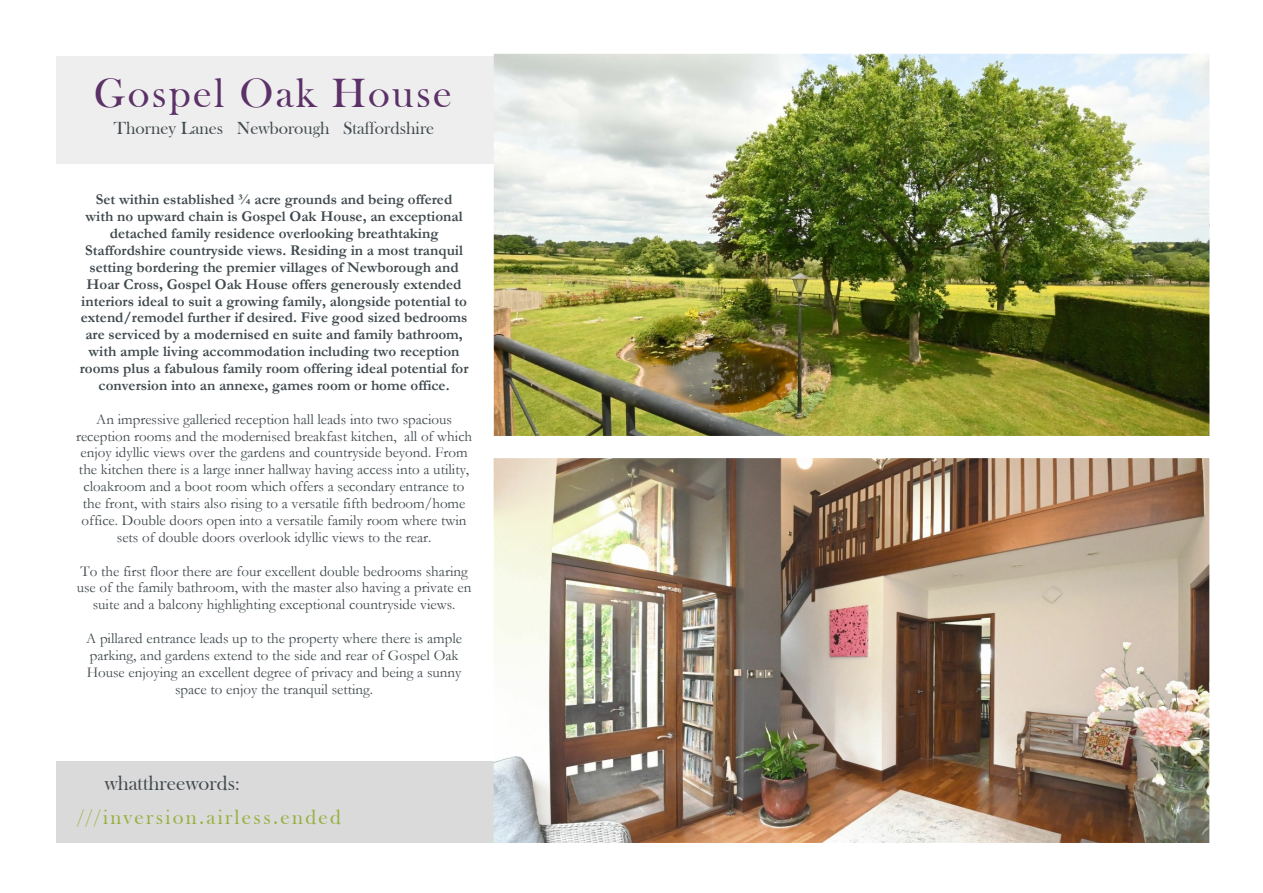
<style>
.page{position:relative;width:1263px;height:893px;background:#fff}
.page>*{position:absolute;margin:0;border:0;box-sizing:border-box;transform-origin:0 0}
.t1{font:42px "Bask Old Face";letter-spacing:.055em;color:#5b3167}
.t2{font:21px/34.3px "Bask Old Face";letter-spacing:.105em;color:#95b03c}
.t3{font:18px "Bask Old Face";color:#40494d}
.t4{font:15px/17px "Garamond";color:#40494d;text-align:center}
.t5{font:700 15px/17px "Garamond";color:#40494d;text-align:center}
.s1{color:#40494d}
.s2{font-family:"Garamond";color:#40494d}
</style>
<div class="page">
<div style="left:57px;top:762px;width:472px;height:81px;background:#dadada"></div>
<div style="left:56px;top:56px;width:472px;height:107px;background:#eee"></div>
<img style="left:494px;top:458px;width:715px;height:385px">
<img style="left:494px;top:54px;width:715px;height:382px">
<h1 class="t1" style="left:94px;top:78px;width:360px">Gospel Oak House</h1>
<p class="t3" style="left:114px;top:121px;width:322px">Thorney Lanes Newborough Staffordshire</p>
<p class="t5" style="left:80px;top:193px;width:390px">Set within established ¾ acre grounds and being offered<br>with no upward chain is Gospel Oak House, an exceptional detached family residence overlooking breathtaking Staffordshire countryside views. Residing in a most tranquil setting bordering the premier villages of Newborough and Hoar Cross, Gospel Oak House offers generously extended interiors ideal to suit a growing family, alongside potential to extend/remodel further if desired. Five good sized bedrooms are serviced by a modernised en suite and family bathroom, with ample living accommodation including two reception rooms plus a fabulous family room offering ideal potential for conversion into an annexe, games room or home office.</p>
<p class="t4" style="left:76px;top:412px;width:398px">An impressive galleried reception hall leads into two spacious reception rooms and the modernised breakfast kitchen, all of which enjoy idyllic views over the gardens and countryside beyond. From the kitchen there is a large inner hallway having access into a utility, cloakroom and a boot room which offers a secondary entrance to the front, with stairs also rising to a versatile fifth bedroom/home office. Double doors open into a versatile family room where twin sets of double doors overlook idyllic views to the rear.</p>
<p class="t4" style="left:77px;top:564px;width:396px">To the first floor there are four excellent double bedrooms sharing use of the family bathroom, with the master also having a private en suite and a balcony highlighting exceptional countryside views.</p>
<p class="t4" style="left:86px;top:632px;width:378px">A pillared entrance leads up to the property where there is ample parking, and gardens extend to the side and rear of Gospel Oak House enjoying an excellent degree of privacy and being a sunny space to enjoy the tranquil setting.</p>
<h2 class="t2" style="left:78px;top:767px;width:265px;text-indent:27px"><span class="s1">whatthreewords</span><span class="s2">: </span>///inversion.airless.ended</h2>
</div>
